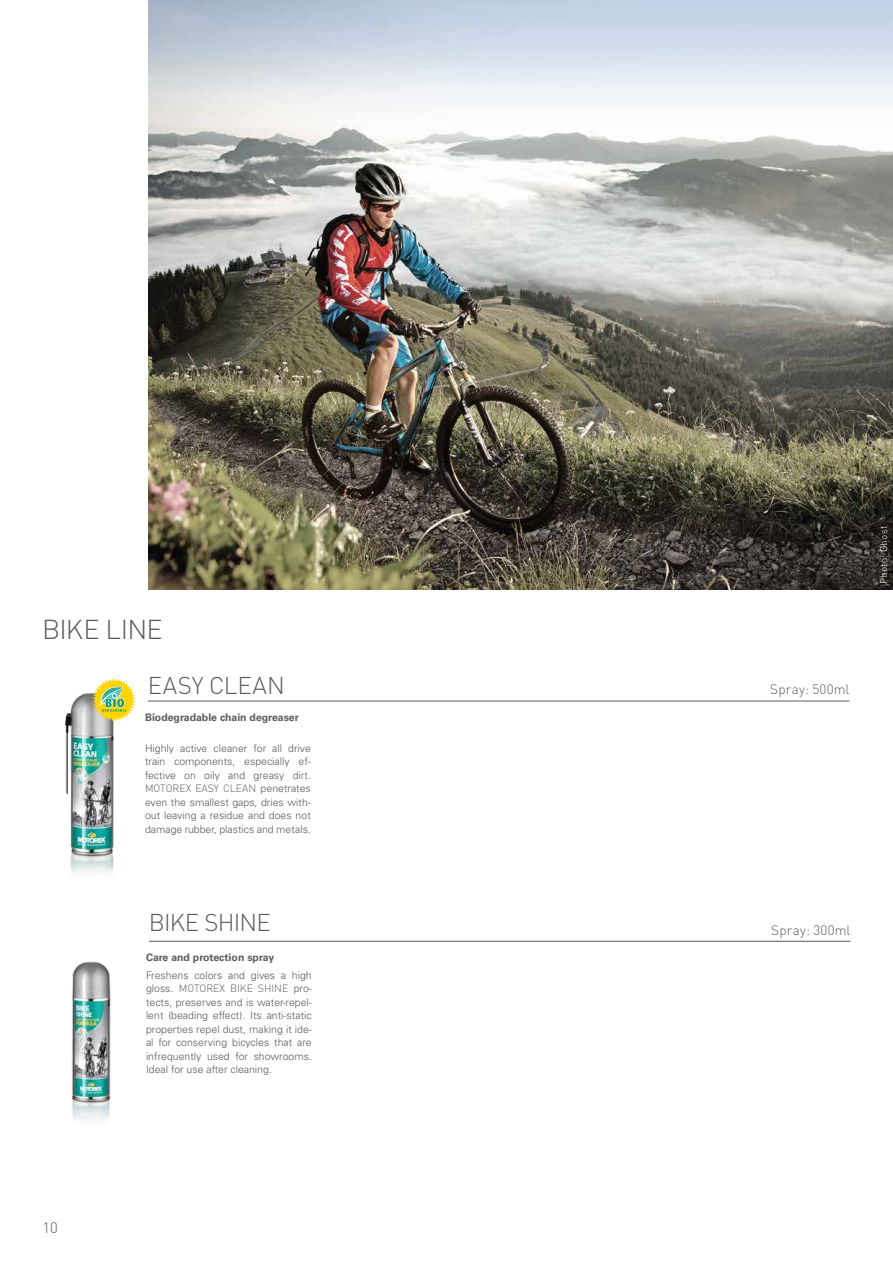
<style>
.page{position:relative;width:893px;height:1263px;background:#fff}
.page>*{position:absolute;margin:0;border:0;box-sizing:border-box;transform-origin:0 0}
.t1{font:300 27px "DIN";letter-spacing:-.03em;color:#5b5b5a}
.t2{font:300 24px "DIN";letter-spacing:.005em;color:#5b5b5a}
.t3{font:300 24px "DIN";letter-spacing:-.03em;color:#5b5b5a}
.t4{font:300 15px "DIN";color:#5b5b5a}
.t5{font:300 13.5px "DIN";letter-spacing:.015em;color:#5b5b5a}
.t6{font:300 10.5px/13.5px "Univers LT Std";color:#5b5b5a;text-align:justify}
.t7{font:300 10.5px "DIN";color:#5b5b5a}
.t8{font:700 10.5px "Univers LT Std";color:#5b5b5a}
.t9{font:300 9.75px "DIN";letter-spacing:.035em;color:#fff}
.s1{font-family:"Univers LT Std"}
</style>
<div class="page">
<img style="left:149px;top:0;width:743px;height:590px">
<hr style="left:149px;top:941px;width:701px;height:1px;background:#5b5b5a">
<hr style="left:148px;top:701px;width:701px;height:1px;background:#5b5b5a">
<img style="left:65px;top:693px;width:49px;height:180px">
<svg style="left:93px;top:678px;width:42px;height:43px"></svg>
<img style="left:71px;top:961px;width:40px;height:159px">
<h1 class="t1" style="left:42px;top:611px;width:122px">BIKE LINE</h1>
<h2 class="t2" style="left:148px;top:669px;width:138px">EASY CLEAN</h2>
<p class="t5" style="left:770px;top:680px;width:81px">Spray: 500ml</p>
<p class="t8" style="left:145px;top:711px;width:155px">Biodegradable chain degreaser</p>
<p class="t6" style="left:145px;top:741px;width:167px">Highly active cleaner for all drive train components, especially ef&shy;fective on oily and greasy dirt.</p>
<p class="t7" style="left:145px;top:781px;width:167px">MOTOREX EASY CLEAN <span class="s1">penetrates</span></p>
<p class="t6" style="left:145px;top:795px;width:167px">even the smallest gaps, dries with&shy;out leaving a residue and does not damage rubber, plastics and metals.</p>
<p class="t9" style="left:877px;top:584px;width:60px;rotate:-90deg">Photo: Ghost</p>
<h2 class="t3" style="left:149px;top:906px;width:124px">BIKE SHINE</h2>
<p class="t8" style="left:146px;top:951px;width:130px">Care and protection spray</p>
<p class="t6" style="left:146px;top:968px;width:167px">Freshens colors and gives a high</p>
<p class="t7" style="left:146px;top:981px;width:167px"><span class="s1">gloss.</span> MOTOREX BIKE SHINE <span class="s1">pro-</span></p>
<p class="t6" style="left:146px;top:995px;width:167px">tects, preserves and is water-repel&shy;lent (beading effect). Its anti-static properties repel dust, making it ide&shy;al for conserving bicycles that are infrequently used for showrooms.<br>Ideal for use after cleaning.</p>
<p class="t5" style="left:771px;top:921px;width:81px">Spray: 300ml</p>
<h3 class="t4" style="left:43px;top:1217px;width:17px">10</h3>
</div>
